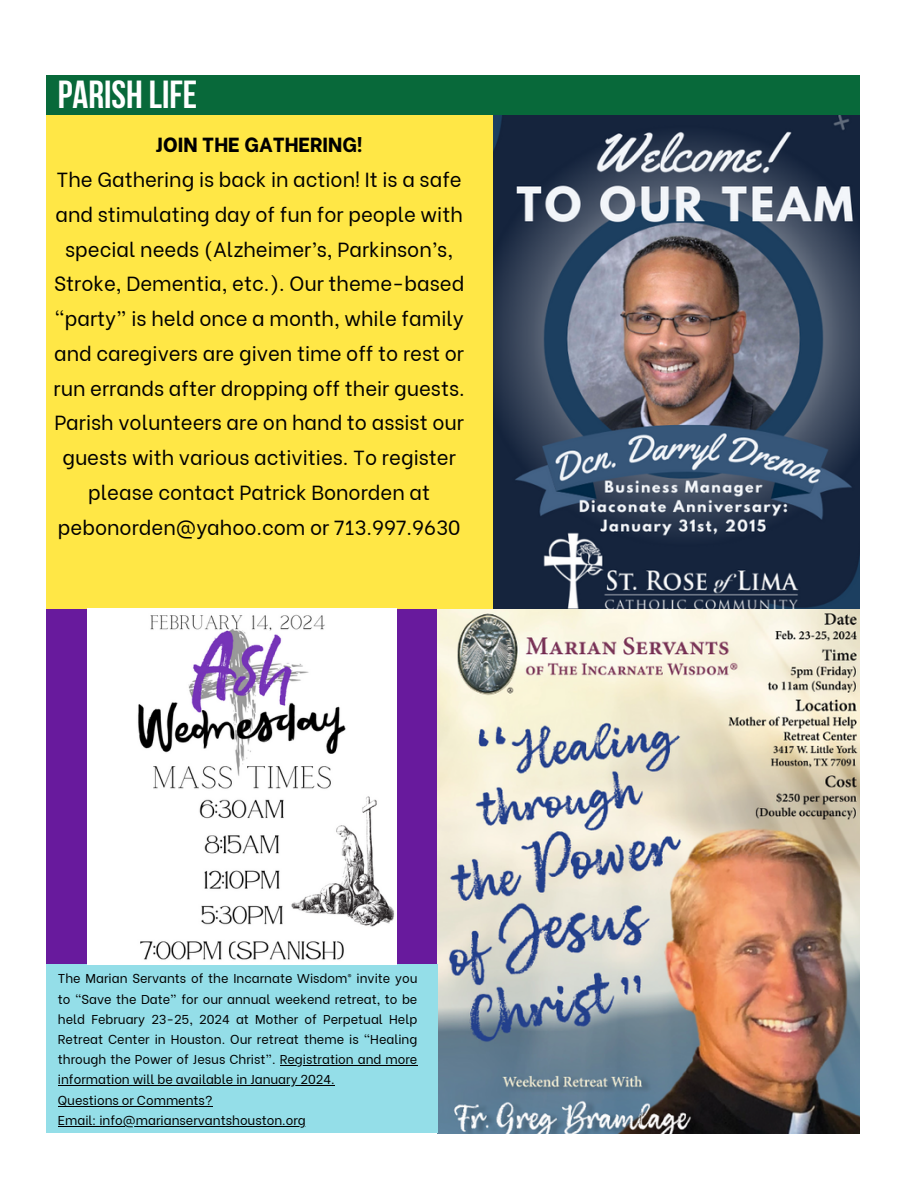
<style>
.page{position:relative;width:918px;height:1188px;background:#fff}
.page>*{position:absolute;margin:0;border:0;box-sizing:border-box;transform-origin:0 0}
.t1{font:700 39px "Bebas Neue";color:#fff}
.t2{font:20.4px/34.8px "Be Vietnam";color:#000;text-align:center}
.t3{font:800 20.4px "Be Vietnam";color:#000}
.t4{font:12.75px/20.2px "Be Vietnam";color:#000}
</style>
<div class="page">
<img style="left:438px;top:608px;width:422px;height:525px">
<div style="left:46px;top:608px;width:391px;height:361px;background:#681a9d"></div>
<div style="left:46px;top:964px;width:391px;height:169px;background:#94dee8"></div>
<div style="left:46px;top:76px;width:813px;height:39px;background:#08693a"></div>
<div style="left:46px;top:115px;width:448px;height:493px;background:#ffe746"></div>
<img style="left:87px;top:609px;width:309px;height:355px">
<img style="left:494px;top:115px;width:365px;height:494px">
<hr style="left:280px;top:1065px;width:137px;height:1px;background:#000">
<hr style="left:58px;top:1085px;width:277px;height:1px;background:#000">
<hr style="left:58px;top:1106px;width:154px;height:1px;background:#000">
<hr style="left:58px;top:1126px;width:248px;height:1px;background:#000">
<h1 class="t1" style="left:58px;top:79px;width:141px">PARISH LIFE</h1>
<p class="t3" style="left:155px;top:128px;width:209px">JOIN THE GATHERING!</p>
<p class="t2" style="left:54px;top:160px;width:413px">The Gathering is back in action! It is a safe and stimulating day of fun for people with special needs (Alzheimer’s, Parkinson’s, Stroke, Dementia, etc.). Our theme-based “party” is held once a month, while family and caregivers are given time off to rest or run errands after dropping off their guests.<br>Parish volunteers are on hand to assist our guests with various activities. To register please contact Patrick Bonorden at pebonorden@yahoo.com or 713.997.9630</p>
<p class="t4" style="left:58px;top:967px;width:361px">The Marian Servants of the Incarnate Wisdom® invite you to “Save the Date” for our annual weekend retreat, to be held February 23-25, 2024 at Mother of Perpetual Help Retreat Center in Houston. Our retreat theme is “Healing through the Power of Jesus Christ”. Registration and more information will be available in January 2024.<br>Questions or Comments?<br>Email: info@marianservantshouston.org</p>
</div>
